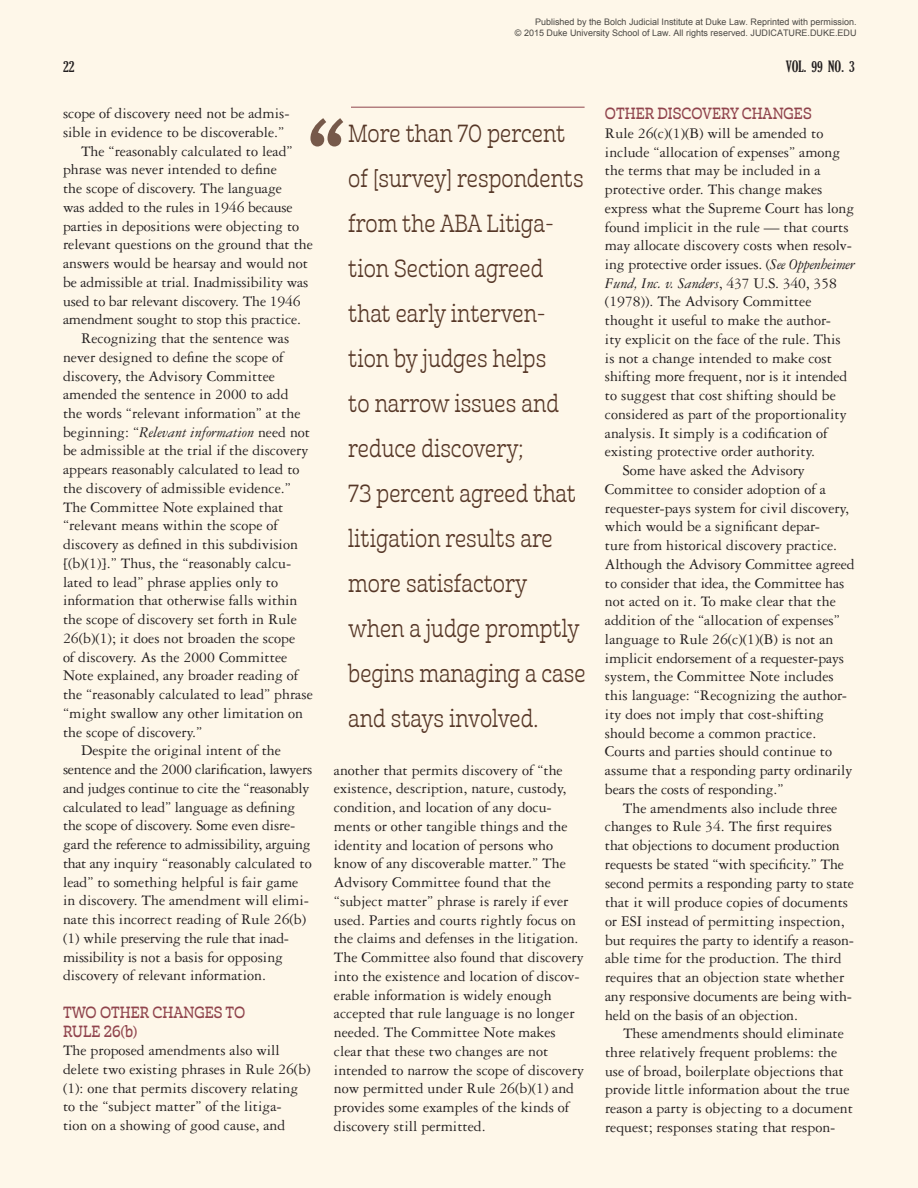
<style>
.page{position:relative;width:918px;height:1188px;background:#fef7e9}
.page>*{position:absolute;margin:0;border:0;box-sizing:border-box;transform-origin:0 0}
.t1{font:extra-condensed 108px "Gloucester";color:#76594a}
.pull_quote{font:24px/45px "Cabrito Inv Con Reg";color:#563727}
.Body_Copy{font:15.75px/18.8px "Garamond 3 LT Std";color:#231f20}
.Body_Copy_-_no_inden{font:15.75px/18.8px "Garamond 3 LT Std";color:#231f20}
.Subhead-section-caps{font:15.75px/18.8px "Cabrito Inv Con Dem";color:#90444d}
.t2{font:extra-condensed 15px "Gloucester";color:#231f20}
.t3{font:9px/10.8px "Arial";color:rgb(0 0 0/.71);text-align:right}
.s1{font-style:italic}
</style>
<div class="page">
<hr style="left:351px;top:107px;width:234px;height:1px;background:#90444d">
<p class="t3" style="left:515px;top:17px;width:343px">Published by the Bolch Judicial Institute at Duke Law. Reprinted with permission.<br>© 2015 Duke University School of Law. All rights reserved. JUDICATURE.DUKE.EDU</p>
<p class="t2" style="left:63px;top:58px;width:13px">22</p>
<p class="t2" style="left:786px;top:58px;width:71px">VOL. 99 NO. 3</p>
<p class="Body_Copy_-_no_inden" style="left:63px;top:104px;width:228px">scope of discovery need not be admis&shy;sible in evidence to be discoverable.”</p>
<p class="Body_Copy" style="left:63px;top:142px;width:251px;text-indent:18px">The “reasonably calculated to lead” phrase was never intended to define<br>the scope of discovery. The language<br>was added to the rules in 1946 because parties in depositions were objecting to relevant questions on the ground that the answers would be hearsay and would not be admissible at trial. Inadmissibility was used to bar relevant discovery. The 1946 amendment sought to stop this practice.</p>
<p class="Body_Copy" style="left:63px;top:329px;width:251px;text-indent:18px">Recognizing that the sentence was never designed to define the scope of discovery, the Advisory Committee amended the sentence in 2000 to add<br>the words “relevant information” at the beginning: “<span class="s1">Relevant information</span> need not be admissible at the trial if the discovery appears reasonably calculated to lead to the discovery of admissible evidence.” The Committee Note explained that “relevant means within the scope of discovery as defined in this subdivision [(b)(1)].” Thus, the “reasonably calcu&shy;lated to lead” phrase applies only to information that otherwise falls within the scope of discovery set forth in Rule 26(b)(1); it does not broaden the scope<br>of discovery. As the 2000 Committee Note explained, any broader reading of the “reasonably calculated to lead” phrase “might swallow any other limitation on the scope of discovery.”</p>
<p class="Body_Copy" style="left:63px;top:741px;width:251px;text-indent:18px">Despite the original intent of the sentence and the 2000 clarification, lawyers and judges continue to cite the “reasonably calculated to lead” language as defining the scope of discovery. Some even disre&shy;gard the reference to admissibility, arguing that any inquiry “reasonably calculated to lead” to something helpful is fair game in discovery. The amendment will elimi&shy;nate this incorrect reading of Rule 26(b) (1) while preserving the rule that inad&shy;missibility is not a basis for opposing discovery of relevant information.</p>
<p class="Subhead-section-caps" style="left:63px;top:1003px;width:184px">TWO OTHER CHANGES TO<br>RULE 26(b)</p>
<p class="Body_Copy_-_no_inden" style="left:63px;top:1041px;width:249px">The proposed amendments also will delete two existing phrases in Rule 26(b) (1): one that permits discovery relating to the “subject matter” of the litiga-<br>tion on a showing of good cause, and</p>
<p class="Subhead-section-caps" style="left:605px;top:104px;width:208px">OTHER DISCOVERY CHANGES</p>
<p class="Body_Copy_-_no_inden" style="left:605px;top:124px;width:252px">Rule 26(c)(1)(B) will be amended to include “allocation of expenses” among the terms that may be included in a protective order. This change makes express what the Supreme Court has long found implicit in the rule — that courts may allocate discovery costs when resolv&shy;ing protective order issues. (<span class="s1">See Oppenheimer Fund, Inc. v. Sanders</span>, 437 U.S. 340, 358 (1978)). The Advisory Committee thought it useful to make the author-<br>ity explicit on the face of the rule. This<br>is not a change intended to make cost shifting more frequent, nor is it intended to suggest that cost shifting should be considered as part of the proportionality analysis. It simply is a codification of existing protective order authority.</p>
<p class="Body_Copy" style="left:605px;top:461px;width:251px;text-indent:18px">Some have asked the Advisory Committee to consider adoption of a requester-pays system for civil discovery, which would be a significant depar-<br>ture from historical discovery practice.<br>Although the Advisory Committee agreed to consider that idea, the Committee has not acted on it. To make clear that the addition of the “allocation of expenses” language to Rule 26(c)(1)(B) is not an implicit endorsement of a requester-pays system, the Committee Note includes this language: “Recognizing the author&shy;ity does not imply that cost-shifting should become a common practice.<br>Courts and parties should continue to assume that a responding party ordinarily bears the costs of responding.”</p>
<p class="Body_Copy" style="left:605px;top:798px;width:251px;text-indent:18px">The amendments also include three changes to Rule 34. The first requires that objections to document production requests be stated “with specificity.” The second permits a responding party to state that it will produce copies of documents or ESI instead of permitting inspection, but requires the party to identify a reason&shy;able time for the production. The third requires that an objection state whether any responsive documents are being with&shy;held on the basis of an objection.</p>
<p class="Body_Copy" style="left:605px;top:1024px;width:250px;text-indent:18px">These amendments should eliminate three relatively frequent problems: the use of broad, boilerplate objections that provide little information about the true reason a party is objecting to a document request; responses stating that respon-</p>
<p class="t1" style="left:308px;top:100px;width:37px">“</p>
<p class="pull_quote" style="left:348px;top:111px;width:239px">More than 70 percent of [survey] respondents from the ABA Litiga&shy;tion Section agreed that early interven&shy;tion by judges helps<br>to narrow issues and reduce discovery;<br>73 percent agreed that litigation results are more satisfactory when a judge promptly begins managing a case and stays involved.</p>
<p class="Body_Copy_-_no_inden" style="left:334px;top:761px;width:251px">another that permits discovery of “the existence, description, nature, custody, condition, and location of any docu&shy;ments or other tangible things and the identity and location of persons who know of any discoverable matter.” The Advisory Committee found that the “subject matter” phrase is rarely if ever used. Parties and courts rightly focus on the claims and defenses in the litigation.<br>The Committee also found that discovery into the existence and location of discov&shy;erable information is widely enough accepted that rule language is no longer needed. The Committee Note makes clear that these two changes are not intended to narrow the scope of discovery now permitted under Rule 26(b)(1) and provides some examples of the kinds of discovery still permitted.</p>
</div>
